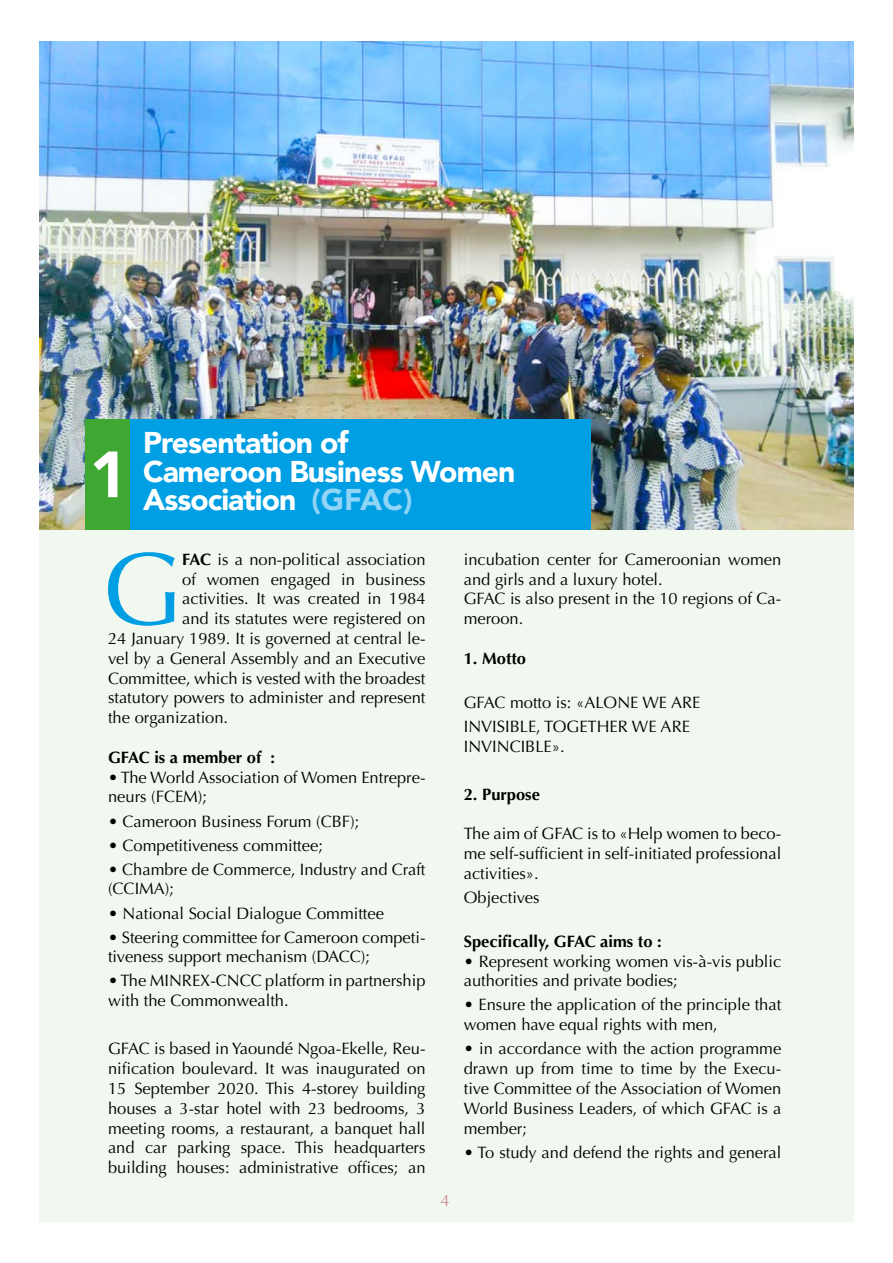
<style>
.page{position:relative;width:893px;height:1263px;background:#fff}
.page>*{position:absolute;margin:0;border:0;box-sizing:border-box;transform-origin:0 0}
.t1{font:103.2px "Optima";color:#009fe3}
.t2{font:900 30px "Avenir";letter-spacing:-.03em;color:#fff}
.t3{font:16.5px/19.8px "Optima";color:#000}
.t4{font:700 16.5px "Optima";color:#000}
.t5{font:16.5px "Optima";color:#d18c99}
.s1{color:#90d4f6}
.s2{font-weight:700}
</style>
<div class="page">
<div style="left:39px;top:41px;width:815px;height:1180px;background:#f0f8ef"></div>
<img style="left:39px;top:41px;width:815px;height:488px">
<div style="left:130px;top:419px;width:461px;height:110px;background:#009fe3"></div>
<div style="left:85px;top:419px;width:45px;height:110px;background:#3fa832"></div>
<h2 class="t2" style="left:143px;top:417px;width:207px">Presentation of</h2>
<h2 class="t2" style="left:143px;top:445px;width:374px">Cameroon Business Women</h2>
<h2 class="t2" style="left:90px;top:474px;width:324px"><sup>1</sup> Association <span class="s1">(GFAC)</span></h2>
<h1 class="t1" style="left:102px;top:529px;width:82px">G</h1>
<p class="t3" style="left:182px;top:549px;width:245px"><span class="s2">FAC</span> is a non-political association</p>
<p class="t3" style="left:182px;top:569px;width:245px">of women engaged in business</p>
<p class="t3" style="left:182px;top:589px;width:245px">activities. It was created in 1984</p>
<p class="t3" style="left:182px;top:609px;width:245px">and its statutes were registered on</p>
<p class="t3" style="left:108px;top:629px;width:319px">24 January 1989. It is governed at central le-</p>
<p class="t3" style="left:108px;top:648px;width:319px">vel by a General Assembly and an Executive</p>
<p class="t3" style="left:108px;top:668px;width:319px">Committee, which is vested with the broadest</p>
<p class="t3" style="left:108px;top:688px;width:319px">statutory powers to administer and represent</p>
<p class="t3" style="left:108px;top:708px;width:122px">the organization.</p>
<p class="t4" style="left:108px;top:748px;width:169px">GFAC is a member of :</p>
<p class="t3" style="left:108px;top:767px;width:319px">• The World Association of Women Entrepre&shy;neurs (FCEM);</p>
<p class="t3" style="left:108px;top:811px;width:253px">• Cameroon Business Forum (CBF);</p>
<p class="t3" style="left:108px;top:835px;width:216px">• Competitiveness committee;</p>
<p class="t3" style="left:108px;top:859px;width:319px">• Chambre de Commerce, Industry and Craft (CCIMA);</p>
<p class="t3" style="left:108px;top:903px;width:277px">• National Social Dialogue Committee</p>
<p class="t3" style="left:108px;top:927px;width:319px">• Steering committee for Cameroon competi&shy;tiveness support mechanism (DACC);</p>
<p class="t3" style="left:108px;top:971px;width:319px">• The MINREX-CNCC platform in partnership with the Commonwealth.</p>
<p class="t3" style="left:108px;top:1039px;width:319px;text-align:justify">GFAC is based in Yaoundé Ngoa-Ekelle, Reu&shy;nification boulevard. It was inaugurated on 15 September 2020. This 4-storey building houses a 3-star hotel with 23 bedrooms, 3 meeting rooms, a restaurant, a banquet hall and car parking space. This headquarters building houses: administrative offices; an</p>
<p class="t5" style="left:440px;top:1191px;width:11px">4</p>
<p class="t3" style="left:464px;top:549px;width:319px">incubation center for Cameroonian women and girls and a luxury hotel.<br>GFAC is also present in the 10 regions of Ca&shy;meroon.</p>
<p class="t4" style="left:464px;top:649px;width:64px">1. Motto</p>
<p class="t3" style="left:464px;top:690px;width:238px;line-height:24px">GFAC motto is: «ALONE WE ARE<br>INVISIBLE, TOGETHER WE ARE</p>
<p class="t3" style="left:464px;top:736px;width:102px">INVINCIBLE».</p>
<p class="t4" style="left:464px;top:784px;width:78px">2. Purpose</p>
<p class="t3" style="left:464px;top:824px;width:319px;text-align:justify">The aim of GFAC is to «Help women to beco&shy;me self-sufficient in self-initiated professional activities».</p>
<p class="t3" style="left:464px;top:888px;width:77px">Objectives</p>
<p class="t4" style="left:464px;top:931px;width:199px">Specifically, GFAC aims to :</p>
<p class="t3" style="left:464px;top:951px;width:319px">• Represent working women vis-à-vis public authorities and private bodies;</p>
<p class="t3" style="left:464px;top:995px;width:319px">• Ensure the application of the principle that women have equal rights with men,</p>
<p class="t3" style="left:464px;top:1039px;width:319px;text-align:justify">• in accordance with the action programme drawn up from time to time by the Execu&shy;tive Committee of the Association of Women World Business Leaders, of which GFAC is a member;</p>
<p class="t3" style="left:464px;top:1142px;width:319px">• To study and defend the rights and general</p>
</div>
